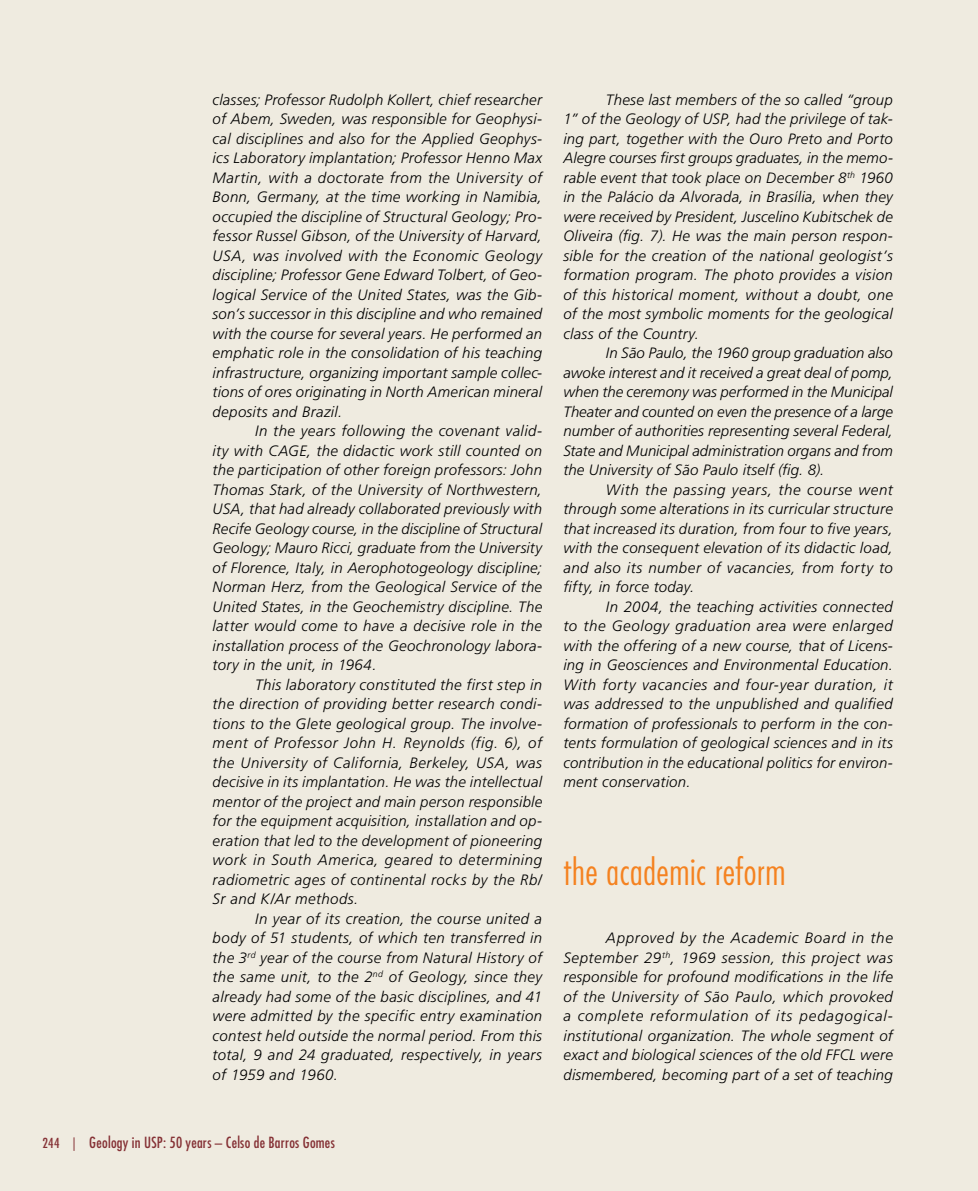
<style>
.page{position:relative;width:978px;height:1191px;background:#efebe0}
.page>*{position:absolute;margin:0;border:0;box-sizing:border-box;transform-origin:0 0}
.t1{font:300 condensed 36px "Futura Std";letter-spacing:.015em;color:#f58220}
.t2{font:italic 300 15px/19.5px "Frutiger LT Std";letter-spacing:.02em;color:#000;text-align:justify}
.t3{font:condensed 15px "Futura Std";letter-spacing:.02em;color:#853135}
.t4{font:condensed 13.5px "Futura Std";color:#853135}
</style>
<div class="page">
<p class="t2" style="left:213px;top:90px;width:331px">classes; Professor Rudolph Kollert, chief researcher of Abem, Sweden, was responsible for Geophysi&shy;cal disciplines and also for the Applied Geophys&shy;ics Laboratory implantation; Professor Henno Max Martin, with a doctorate from the University of Bonn, Germany, at the time working in Namibia, occupied the discipline of Structural Geology; Pro&shy;fessor Russel Gibson, of the University of Harvard, USA, was involved with the Economic Geology discipline; Professor Gene Edward Tolbert, of Geo&shy;logical Service of the United States, was the Gib&shy;son’s successor in this discipline and who remained with the course for several years. He performed an emphatic role in the consolidation of his teaching infrastructure, organizing important sample collec&shy;tions of ores originating in North American mineral deposits and Brazil.</p>
<p class="t2" style="left:213px;top:421px;width:331px;text-indent:43px">In the years following the covenant valid&shy;ity with CAGE, the didactic work still counted on the participation of other foreign professors: John Thomas Stark, of the University of Northwestern, USA, that had already collaborated previously with Recife Geology course, in the discipline of Structural Geology; Mauro Ricci, graduate from the University of Florence, Italy, in Aerophotogeology discipline; Norman Herz, from the Geological Service of the United States, in the Geochemistry discipline. The latter would come to have a decisive role in the installation process of the Geochronology labora&shy;tory in the unit, in 1964.</p>
<p class="t2" style="left:213px;top:675px;width:331px;text-indent:43px">This laboratory constituted the first step in the direction of providing better research condi&shy;tions to the Glete geological group. The involve&shy;ment of Professor John H. Reynolds (fig. 6), of the University of California, Berkeley, USA, was decisive in its implantation. He was the intellectual mentor of the project and main person responsible for the equipment acquisition, installation and op&shy;eration that led to the development of pioneering work in South America, geared to determining radiometric ages of continental rocks by the Rb/ Sr and K/Ar methods.</p>
<p class="t2" style="left:213px;top:909px;width:331px;text-indent:43px">In year of its creation, the course united a body of 51 students, of which ten transferred in the 3<sup>rd</sup> year of the course from Natural History of the same unit, to the 2<sup>nd</sup> of Geology, since they already had some of the basic disciplines, and 41 were admitted by the specific entry examination contest held outside the normal period. From this total, 9 and 24 graduated, respectively, in years of 1959 and 1960.</p>
<p class="t2" style="left:563px;top:90px;width:331px;text-indent:43px">These last members of the so called “group 1” of the Geology of USP, had the privilege of tak&shy;ing part, together with the Ouro Preto and Porto Alegre courses first groups graduates, in the memo&shy;rable event that took place on December 8<sup>th</sup> 1960 in the Palácio da Alvorada, in Brasília, when they were received by President, Juscelino Kubitschek de Oliveira (fig. 7). He was the main person respon&shy;sible for the creation of the national geologist’s formation program. The photo provides a vision of this historical moment, without a doubt, one of the most symbolic moments for the geological class of the Country.</p>
<p class="t2" style="left:563px;top:343px;width:331px;text-indent:43px">In São Paulo, the 1960 group graduation also awoke interest and it received a great deal of pomp, when the ceremony was performed in the Municipal Theater and counted on even the presence of a large number of authorities representing several Federal, State and Municipal administration organs and from the University of São Paulo itself (fig. 8).</p>
<p class="t2" style="left:563px;top:480px;width:331px;text-indent:43px">With the passing years, the course went through some alterations in its curricular structure that increased its duration, from four to five years, with the consequent elevation of its didactic load, and also its number of vacancies, from forty to fifty, in force today.</p>
<p class="t2" style="left:563px;top:597px;width:331px;text-indent:43px">In 2004, the teaching activities connected to the Geology graduation area were enlarged with the offering of a new course, that of Licens&shy;ing in Geosciences and Environmental Education.<br>With forty vacancies and four-year duration, it was addressed to the unpublished and qualified formation of professionals to perform in the con&shy;tents formulation of geological sciences and in its contribution in the educational politics for environ&shy;ment conservation.</p>
<h1 class="t1" style="left:563px;top:850px;width:224px">the academic reform</h1>
<p class="t2" style="left:563px;top:928px;width:331px;text-indent:43px">Approved by the Academic Board in the September 29<sup>th</sup>, 1969 session, this project was responsible for profound modifications in the life of the University of São Paulo, which provoked a complete reformulation of its pedagogical&shy;institutional organization. The whole segment of exact and biological sciences of the old FFCL were dismembered, becoming part of a set of teaching</p>
<p class="t4" style="left:43px;top:1135px;width:35px">244 |</p>
<p class="t3" style="left:89px;top:1133px;width:247px">Geology in USP: 50 years – Celso de Barros Gomes</p>
</div>
